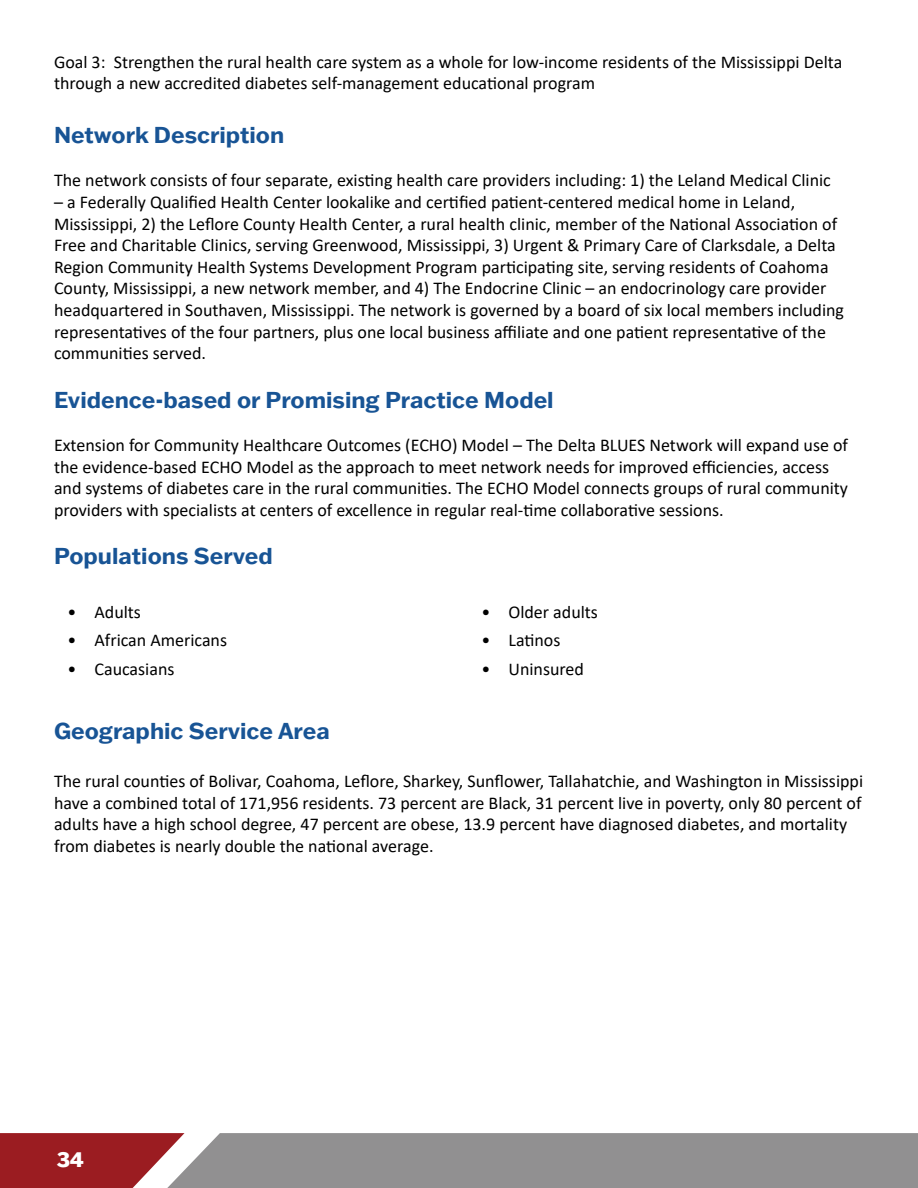
<style>
.page{position:relative;width:918px;height:1188px;background:#fff}
.page>*{position:absolute;margin:0;border:0;box-sizing:border-box;transform-origin:0 0}
.Body{font:700 22.5px "Franklin Gothic ATF";color:#185495}
.t1{font:800 21px "Franklin Gothic ATF";color:#fff}
.Body-2{font:18px/21.6px "Calibri";color:#000}
</style>
<div class="page">
<svg style="left:0;top:1133px;width:918px;height:55px;background:#978081"></svg>
<p class="Body-2" style="left:54px;top:50px;width:790px">Goal 3: Strengthen the rural health care system as a whole for low-income residents of the Mississippi Delta through a new accredited diabetes self-management educational program</p>
<p class="Body" style="left:54px;top:120px;width:232px">Network Description</p>
<p class="Body-2" style="left:54px;top:169px;width:778px">The network consists of four separate, existing health care providers including: 1) the Leland Medical Clinic</p>
<p class="Body-2" style="left:54px;top:191px;width:792px">– a Federally Qualified Health Center lookalike and certified patient-centered medical home in Leland, Mississippi, 2) the Leflore County Health Center, a rural health clinic, member of the National Association of Free and Charitable Clinics, serving Greenwood, Mississippi, 3) Urgent &amp; Primary Care of Clarksdale, a Delta Region Community Health Systems Development Program participating site, serving residents of Coahoma County, Mississippi, a new network member, and 4) The Endocrine Clinic – an endocrinology care provider headquartered in Southaven, Mississippi. The network is governed by a board of six local members including representatives of the four partners, plus one local business affiliate and one patient representative of the communities served.</p>
<h2 class="Body" style="left:54px;top:385px;width:501px">Evidence-based or Promising Practice Model</h2>
<p class="Body-2" style="left:54px;top:434px;width:796px">Extension for Community Healthcare Outcomes (ECHO) Model – The Delta BLUES Network will expand use of the evidence-based ECHO Model as the approach to meet network needs for improved efficiencies, access and systems of diabetes care in the rural communities. The ECHO Model connects groups of rural community providers with specialists at centers of excellence in regular real-time collaborative sessions.</p>
<h2 class="Body" style="left:54px;top:541px;width:220px">Populations Served</h2>
<p class="Body-2" style="left:68px;top:601px;width:75px">• Adults</p>
<p class="Body-2" style="left:68px;top:629px;width:161px">• African Americans</p>
<p class="Body-2" style="left:68px;top:657px;width:109px">• Caucasians</p>
<p class="Body-2" style="left:482px;top:601px;width:118px">• Older adults</p>
<p class="Body-2" style="left:482px;top:629px;width:81px">• Latinos</p>
<p class="Body-2" style="left:482px;top:657px;width:104px">• Uninsured</p>
<h2 class="Body" style="left:54px;top:715px;width:277px">Geographic Service Area</h2>
<p class="Body-2" style="left:54px;top:770px;width:811px">The rural counties of Bolivar, Coahoma, Leflore, Sharkey, Sunflower, Tallahatchie, and Washington in Mississippi have a combined total of 171,956 residents. 73 percent are Black, 31 percent live in poverty, only 80 percent of adults have a high school degree, 47 percent are obese, 13.9 percent have diagnosed diabetes, and mortality from diabetes is nearly double the national average.</p>
<p class="t1" style="left:57px;top:1145px;width:29px">34</p>
</div>
